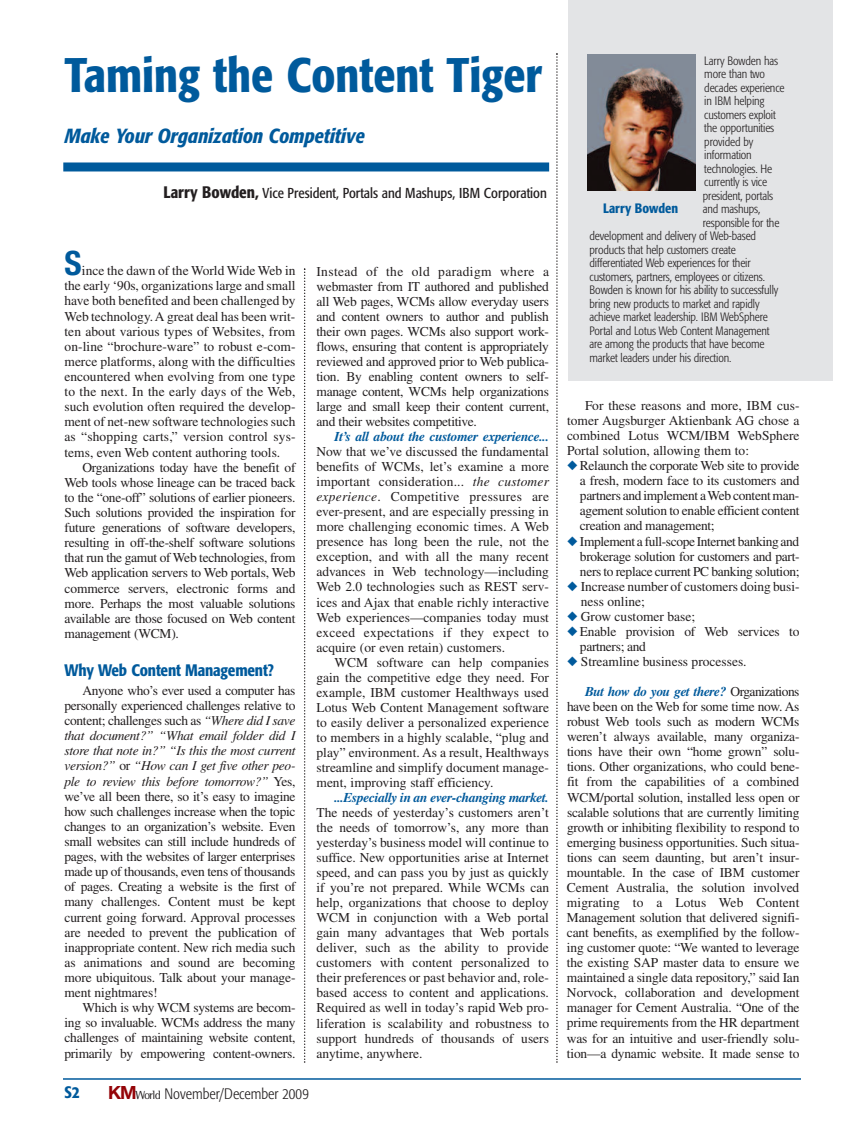
<style>
.page{position:relative;width:864px;height:1134px;background:#fff}
.page>*{position:absolute;margin:0;border:0;box-sizing:border-box;transform-origin:0 0}
.t1{font:500 condensed 48px "Formata";color:#005a9c}
.t2{font:700 condensed 36px "Nimbus San Nov T";color:#005a9c}
.t3{font:italic 500 condensed 20.25px "Formata";color:#005a9c}
.t4{font:500 condensed 16.5px "Formata";letter-spacing:-.01em;color:#005a9c}
.t5{font:300 condensed 15px "Formata";color:#231f20}
.t6{font:condensed 14.25px "Formata";color:#231f20}
.t7{font:13.5px/15px "Times";letter-spacing:-.01em;color:#231f20;text-align:justify}
.t8{font:italic 700 13.5px "Times";letter-spacing:-.025em;color:#005a9c}
.t9{font:500 condensed 13.5px "Formata";color:#005a9c}
.t10{font:300 condensed 12px "Formata";letter-spacing:-.01em;color:#231f20}
.s1{font-weight:500;font-size:16.5px}
.s2{font-style:italic}
.s3{font-family:"Nimbus San Nov T";font-weight:700;font-stretch:normal;font-size:19.5px;color:#940408}
.s4{font-family:"Rotis Semi Serif";font-weight:400;font-stretch:normal;font-size:12px}
.s5{color:#005a9c}
.s6{font-weight:700;font-style:italic;color:#005a9c}
</style>
<div class="page">
<hr style="left:63px;top:1078px;width:738px;height:2px;background:#005a9c">
<svg style="left:304px;top:268px;width:1px;height:795px"></svg>
<svg style="left:556px;top:53px;width:2px;height:1010px"></svg>
<div style="left:63px;top:162px;width:486px;height:9px;background:#005a9c"></div>
<div style="left:568px;top:0;width:264px;height:381px;background:#e3e4e6"></div>
<img style="left:587px;top:54px;width:108px;height:136px">
<h1 class="t1" style="left:64px;top:56px;width:480px">Taming the Content Tiger</h1>
<h3 class="t3" style="left:64px;top:128px;width:302px">Make Your Organization Competitive</h3>
<p class="t6" style="left:163px;top:187px;width:385px"><span class="s1">Larry Bowden,</span> Vice President, Portals and Mashups, IBM Corporation</p>
<h2 class="t2" style="left:64px;top:242px;width:19px">S</h2>
<p class="t7" style="left:64px;top:265px;width:233px;text-indent:17px">ince the dawn of the World Wide Web in the early ‘90s, organizations large and small have both benefited and been challenged by Web technology. A great deal has been writ&shy;ten about various types of Websites, from on-line “brochure-ware” to robust e-com&shy;merce platforms, along with the difficulties encountered when evolving from one type to the next. In the early days of the Web, such evolution often required the develop&shy;ment of net-new software technologies such as “shopping carts,” version control sys&shy;tems, even Web content authoring tools.</p>
<p class="t7" style="left:64px;top:461px;width:233px;text-indent:18px">Organizations today have the benefit of Web tools whose lineage can be traced back to the “one-off” solutions of earlier pioneers.<br>Such solutions provided the inspiration for future generations of software developers, resulting in off-the-shelf software solutions that run the gamut of Web technologies, from Web application servers to Web portals, Web commerce servers, electronic forms and more. Perhaps the most valuable solutions available are those focused on Web content management (WCM).</p>
<p class="t4" style="left:64px;top:663px;width:211px">Why Web Content Management?</p>
<p class="t7" style="left:64px;top:684px;width:233px;text-indent:18px">Anyone who’s ever used a computer has personally experienced challenges relative to content; challenges such as <span class="s2">“Where did I save that document?” “What email folder did I store that note in?” “Is this the most current version?”</span> or <span class="s2">“How can I get five other peo&shy;ple to review this before tomorrow?”</span> Yes, we’ve all been there, so it’s easy to imagine how such challenges increase when the topic changes to an organization’s website. Even small websites can still include hundreds of pages, with the websites of larger enterprises made up of thousands, even tens of thousands of pages. Creating a website is the first of many challenges. Content must be kept current going forward. Approval processes are needed to prevent the publication of inappropriate content. New rich media such as animations and sound are becoming more ubiquitous. Talk about your manage&shy;ment nightmares!</p>
<p class="t7" style="left:64px;top:1002px;width:233px;text-indent:18px">Which is why WCM systems are becom&shy;ing so invaluable. WCMs address the many challenges of maintaining website content, primarily by empowering content-owners.</p>
<p class="t4" style="left:64px;top:1086px;width:17px">S2</p>
<p class="t5" style="left:108px;top:1087px;width:202px"><span class="s3">KM</span><span class="s4">World</span> November/December 2009</p>
<p class="t7" style="left:316px;top:265px;width:234px">Instead of the old paradigm where a webmaster from IT authored and published all Web pages, WCMs allow everyday users and content owners to author and publish their own pages. WCMs also support work&shy;flows, ensuring that content is appropriately reviewed and approved prior to Web publica&shy;tion. By enabling content owners to self&shy;manage content, WCMs help organizations large and small keep their content current, and their websites competitive.</p>
<p class="t8" style="left:334px;top:432px;width:216px">It’s all about the customer experience...</p>
<p class="t7" style="left:316px;top:446px;width:234px">Now that we’ve discussed the fundamental benefits of WCMs, let’s examine a more important consideration... <span class="s2">the customer experience</span>. Competitive pressures are ever-present, and are especially pressing in more challenging economic times. A Web presence has long been the rule, not the exception, and with all the many recent advances in Web technology—including Web 2.0 technologies such as REST serv&shy;ices and Ajax that enable richly interactive Web experiences—companies today must exceed expectations if they expect to acquire (or even retain) customers.</p>
<p class="t7" style="left:317px;top:656px;width:234px;text-indent:18px">WCM software can help companies gain the competitive edge they need. For example, IBM customer Healthways used Lotus Web Content Management software to easily deliver a personalized experience to members in a highly scalable, “plug and play” environment. As a result, Healthways streamline and simplify document manage&shy;ment, improving staff efficiency.</p>
<p class="t8" style="left:334px;top:793px;width:216px">...Especially in an ever-changing market.</p>
<p class="t7" style="left:316px;top:806px;width:234px">The needs of yesterday’s customers aren’t the needs of tomorrow’s, any more than yesterday’s business model will continue to suffice. New opportunities arise at Internet speed, and can pass you by just as quickly if you’re not prepared. While WCMs can help, organizations that choose to deploy WCM in conjunction with a Web portal gain many advantages that Web portals deliver, such as the ability to provide customers with content personalized to their preferences or past behavior and, role&shy;based access to content and applications.<br>Required as well in today’s rapid Web pro&shy;liferation is scalability and robustness to support hundreds of thousands of users anytime, anywhere.</p>
<p class="t10" style="left:704px;top:56px;width:75px">Larry Bowden has</p>
<p class="t10" style="left:704px;top:69px;width:62px">more than two</p>
<p class="t10" style="left:704px;top:83px;width:82px">decades experience</p>
<p class="t10" style="left:704px;top:96px;width:62px">in IBM helping</p>
<p class="t10" style="left:704px;top:110px;width:73px">customers exploit</p>
<p class="t10" style="left:704px;top:123px;width:72px">the opportunities</p>
<p class="t10" style="left:704px;top:137px;width:50px">provided by</p>
<p class="t10" style="left:704px;top:150px;width:49px">information</p>
<p class="t10" style="left:704px;top:164px;width:69px">technologies. He</p>
<p class="t10" style="left:704px;top:177px;width:64px">currently is vice</p>
<p class="t10" style="left:703px;top:191px;width:72px">president, portals</p>
<p class="t10" style="left:703px;top:204px;width:59px">and mashups,</p>
<p class="t10" style="left:703px;top:218px;width:78px">responsible for the</p>
<p class="t10" style="left:590px;top:231px;width:168px">development and delivery of Web-based</p>
<p class="t10" style="left:590px;top:245px;width:148px">products that help customers create</p>
<p class="t10" style="left:590px;top:258px;width:163px">differentiated Web experiences for their</p>
<p class="t10" style="left:590px;top:272px;width:177px">customers, partners, employees or citizens.</p>
<p class="t10" style="left:590px;top:285px;width:190px">Bowden is known for his ability to successfully</p>
<p class="t10" style="left:590px;top:299px;width:171px">bring new products to market and rapidly</p>
<p class="t10" style="left:590px;top:312px;width:180px">achieve market leadership. IBM WebSphere</p>
<p class="t10" style="left:590px;top:326px;width:182px">Portal and Lotus Web Content Management</p>
<p class="t10" style="left:590px;top:339px;width:177px">are among the products that have become</p>
<p class="t10" style="left:590px;top:353px;width:143px">market leaders under his direction.</p>
<p class="t9" style="left:603px;top:202px;width:76px">Larry Bowden</p>
<p class="t7" style="left:567px;top:399px;width:234px;text-indent:18px">For these reasons and more, IBM cus&shy;tomer Augsburger Aktienbank AG chose a combined Lotus WCM/IBM WebSphere Portal solution, allowing them to:</p>
<p class="t7" style="left:580px;top:460px;width:221px;text-indent:-13px"><span class="s5">◆</span> Relaunch the corporate Web site to provide a fresh, modern face to its customers and partners and implement a Web content man&shy;agement solution to enable efficient content creation and management;</p>
<p class="t7" style="left:580px;top:535px;width:221px;text-indent:-13px"><span class="s5">◆</span> Implement a full-scope Internet banking and brokerage solution for customers and part&shy;ners to replace current PC banking solution;</p>
<p class="t7" style="left:581px;top:580px;width:220px;text-indent:-14px"><span class="s5">◆</span> Increase number of customers doing busi&shy;ness online;</p>
<p class="t7" style="left:567px;top:610px;width:130px"><span class="s5">◆</span> Grow customer base;</p>
<p class="t7" style="left:580px;top:625px;width:221px;text-indent:-13px"><span class="s5">◆</span> Enable provision of Web services to partners; and</p>
<p class="t7" style="left:567px;top:655px;width:181px"><span class="s5">◆</span> Streamline business processes.</p>
<p class="t7" style="left:567px;top:685px;width:234px;text-indent:18px"><span class="s6">But how do you get there?</span> Organizations have been on the Web for some time now. As robust Web tools such as modern WCMs weren’t always available, many organiza&shy;tions have their own “home grown” solu&shy;tions. Other organizations, who could bene&shy;fit from the capabilities of a combined WCM/portal solution, installed less open or scalable solutions that are currently limiting growth or inhibiting flexibility to respond to emerging business opportunities. Such situa&shy;tions can seem daunting, but aren’t insur&shy;mountable. In the case of IBM customer Cement Australia, the solution involved migrating to a Lotus Web Content Management solution that delivered signifi&shy;cant benefits, as exemplified by the follow&shy;ing customer quote: “We wanted to leverage the existing SAP master data to ensure we maintained a single data repository,” said Ian Norvock, collaboration and development manager for Cement Australia. “One of the prime requirements from the HR department was for an intuitive and user-friendly solu&shy;tion—a dynamic website. It made sense to</p>
</div>
